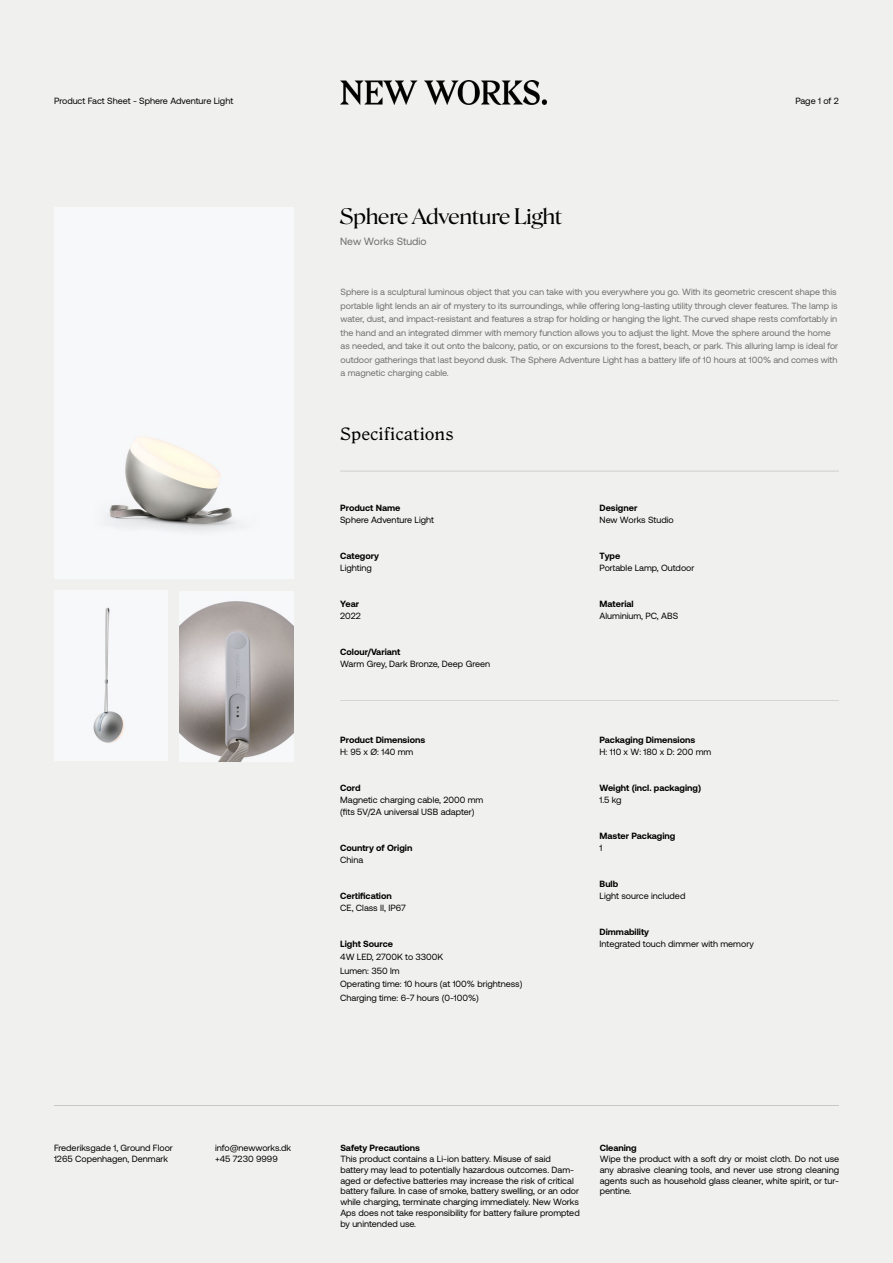
<style>
.page{position:relative;width:893px;height:1263px;background:#f0f0ef}
.page>*{position:absolute;margin:0;border:0;box-sizing:border-box;transform-origin:0 0}
.t1{font:21px "Roslindale Display";color:#000}
.t2{font:16.5px "Roslindale Text";color:#000}
.t3{font:10.5px "Aeonik";color:#706f6f}
.t4{font:9px/10.8px "Aeonik";color:#000}
.t5{font:9px/13.5px "Aeonik";color:#706f6f}
.t6{font:700 9px "Aeonik";color:#000}
</style>
<div class="page">
<hr style="left:340px;top:471px;width:499px;height:1px;background:#afadad">
<hr style="left:340px;top:700px;width:499px;height:1px;background:#afadad">
<hr style="left:54px;top:1105px;width:785px;height:1px;background:#858585">
<img style="left:341px;top:81px;width:205px;height:23px">
<img style="left:54px;top:207px;width:239px;height:371px">
<img style="left:180px;top:592px;width:113px;height:169px">
<div style="left:54px;top:590px;width:113px;height:170px;background:#f7f8fa"></div>
<p class="t4" style="left:54px;top:95px;width:180px">Product Fact Sheet - Sphere Adventure Light</p>
<p class="t4" style="left:795px;top:95px;width:45px">Page 1 of 2</p>
<h1 class="t1" style="left:340px;top:199px;width:223px">Sphere Adventure Light</h1>
<p class="t3" style="left:340px;top:235px;width:88px">New Works Studio</p>
<p class="t5" style="left:341px;top:286px;width:499px">Sphere is a sculptural luminous object that you can take with you everywhere you go. With its geometric crescent shape this portable light lends an air of mystery to its surroundings, while offering long-lasting utility through clever features. The lamp is water, dust, and impact-resistant and features a strap for holding or hanging the light. The curved shape rests comfortably in the hand and an integrated dimmer with memory function allows you to adjust the light. Move the sphere around the home as needed, and take it out onto the balcony, patio, or on excursions to the forest, beach, or park. This alluring lamp is ideal for outdoor gatherings that last beyond dusk. The Sphere Adventure Light has a battery life of 10 hours at 100% and comes with a magnetic charging cable.</p>
<h2 class="t2" style="left:340px;top:420px;width:115px">Specifications</h2>
<p class="t6" style="left:340px;top:503px;width:62px">Product Name</p>
<p class="t4" style="left:340px;top:515px;width:95px">Sphere Adventure Light</p>
<p class="t6" style="left:340px;top:551px;width:41px">Category</p>
<p class="t4" style="left:340px;top:563px;width:33px">Lighting</p>
<p class="t6" style="left:340px;top:599px;width:20px">Year</p>
<p class="t4" style="left:340px;top:611px;width:22px">2022</p>
<p class="t6" style="left:340px;top:647px;width:61px">Colour/Variant</p>
<p class="t4" style="left:340px;top:659px;width:152px">Warm Grey, Dark Bronze, Deep Green</p>
<p class="t6" style="left:340px;top:734px;width:87px">Product Dimensions</p>
<p class="t4" style="left:340px;top:746px;width:75px">H: 95 x Ø: 140 mm</p>
<p class="t6" style="left:340px;top:782px;width:22px">Cord</p>
<p class="t4" style="left:340px;top:793px;width:145px;line-height:12px">Magnetic charging cable, 2000 mm (fits 5V/2A universal USB adapter)</p>
<p class="t6" style="left:340px;top:842px;width:74px">Country of Origin</p>
<p class="t4" style="left:340px;top:854px;width:25px">China</p>
<p class="t6" style="left:340px;top:890px;width:53px">Certification</p>
<p class="t4" style="left:340px;top:902px;width:67px">CE, Class II, IP67</p>
<p class="t6" style="left:340px;top:938px;width:54px">Light Source</p>
<p class="t4" style="left:340px;top:950px;width:184px;line-height:13.5px">4W LED, 2700K to 3300K<br>Lumen: 350 lm<br>Operating time: 10 hours (at 100% brightness)<br>Charging time: 6-7 hours (0-100%)</p>
<p class="t6" style="left:600px;top:503px;width:39px">Designer</p>
<p class="t4" style="left:600px;top:515px;width:76px">New Works Studio</p>
<p class="t6" style="left:600px;top:551px;width:22px">Type</p>
<p class="t4" style="left:600px;top:563px;width:96px">Portable Lamp, Outdoor</p>
<p class="t6" style="left:600px;top:599px;width:36px">Material</p>
<p class="t4" style="left:600px;top:611px;width:80px">Aluminium, PC, ABS</p>
<p class="t6" style="left:600px;top:734px;width:97px">Packaging Dimensions</p>
<p class="t4" style="left:600px;top:746px;width:113px">H: 110 x W: 180 x D: 200 mm</p>
<p class="t6" style="left:600px;top:782px;width:103px">Weight (incl. packaging)</p>
<p class="t4" style="left:600px;top:794px;width:23px">1.5 kg</p>
<p class="t6" style="left:600px;top:830px;width:77px">Master Packaging</p>
<p class="t4" style="left:600px;top:842px;width:4px">1</p>
<p class="t6" style="left:600px;top:878px;width:20px">Bulb</p>
<p class="t4" style="left:600px;top:890px;width:87px">Light source included</p>
<p class="t6" style="left:600px;top:926px;width:51px">Dimmability</p>
<p class="t4" style="left:600px;top:938px;width:156px">Integrated touch dimmer with memory</p>
<p class="t4" style="left:54px;top:1143px;width:120px">Frederiksgade 1, Ground Floor<br>1265 Copenhagen, Denmark</p>
<p class="t6" style="left:340px;top:1143px;width:81px">Safety Precautions</p>
<p class="t4" style="left:215px;top:1143px;width:78px">info@newworks.dk +45 7230 9999</p>
<p class="t4" style="left:340px;top:1153px;width:241px">This product contains a Li-ion battery. Misuse of said battery may lead to potentially hazardous outcomes. Dam&shy;aged or defective batteries may increase the risk of critical battery failure. In case of smoke, battery swelling, or an odor while charging, terminate charging immediately. New Works Aps does not take responsibility for battery failure prompted by unintended use.</p>
<p class="t6" style="left:600px;top:1143px;width:39px">Cleaning</p>
<p class="t4" style="left:600px;top:1153px;width:241px;text-align:justify">Wipe the product with a soft dry or moist cloth. Do not use any abrasive cleaning tools, and never use strong cleaning agents such as household glass cleaner, white spirit, or tur&shy;pentine.</p>
</div>
